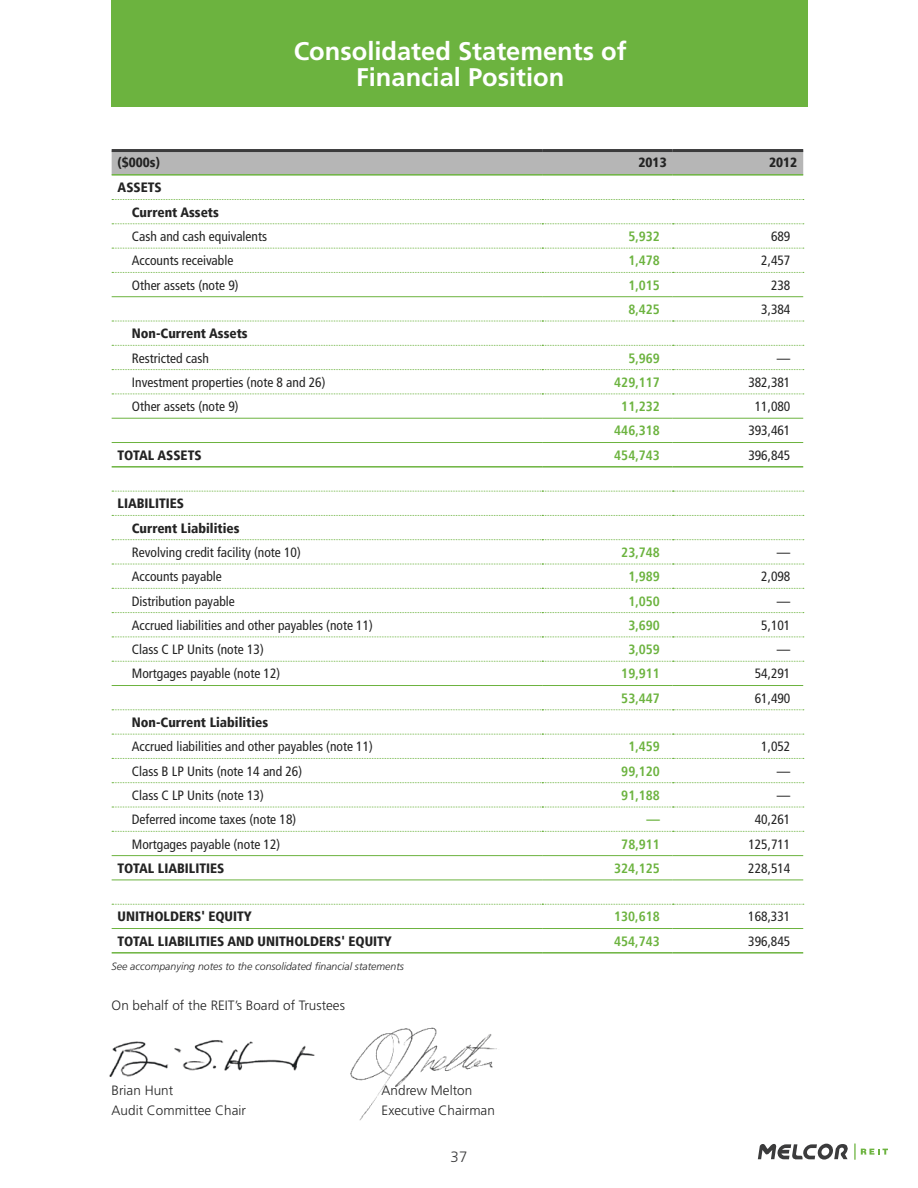
<style>
.page{position:relative;width:918px;height:1188px;background:#fff}
.page>*{position:absolute;margin:0;border:0;box-sizing:border-box;transform-origin:0 0}
.t1{font:700 25.5px/25.5px "Frutiger";color:#fff;text-align:center}
.t2{font:300 15px "Frutiger";color:#3b3b3c}
.t3{font:condensed 13.5px "Frutiger LT";color:#232323}
.t4{font:900 condensed 13.5px/24.3px "Frutiger LT";color:#232323}
.t5{font:700 condensed 13.5px "Frutiger LT";color:#6cb33f}
.t6{font:300 13.5px "Frutiger";color:#232323}
.t7{font:italic 300 10.5px "Frutiger";color:#232323}
</style>
<div class="page">
<div style="left:112px;top:0;width:696px;height:107px;background:#6cb33f"></div>
<svg style="left:758px;top:1143px;width:130px;height:17px"></svg>
<img style="left:109px;top:1040px;width:206px;height:37px">
<img style="left:350px;top:1027px;width:147px;height:93px">
<div style="left:112px;top:152px;width:691px;height:22px;background:#b6b6b6"></div>
<hr style="left:112px;top:149px;width:430px;height:3px;background:#3b3b3c">
<hr style="left:542px;top:149px;width:131px;height:3px;background:#3b3b3c">
<hr style="left:673px;top:149px;width:130px;height:3px;background:#3b3b3c">
<hr style="left:112px;top:174px;width:430px;height:2px;background:#6cb33f">
<hr style="left:542px;top:174px;width:131px;height:2px;background:#6cb33f">
<hr style="left:673px;top:174px;width:130px;height:2px;background:#6cb33f">
<svg style="left:112px;top:199px;width:692px;height:1px"></svg>
<svg style="left:112px;top:223px;width:692px;height:1px"></svg>
<svg style="left:112px;top:248px;width:692px;height:1px"></svg>
<svg style="left:112px;top:272px;width:692px;height:1px"></svg>
<svg style="left:112px;top:321px;width:692px;height:1px"></svg>
<svg style="left:112px;top:345px;width:692px;height:1px"></svg>
<svg style="left:112px;top:369px;width:692px;height:1px"></svg>
<svg style="left:112px;top:394px;width:692px;height:1px"></svg>
<svg style="left:112px;top:491px;width:692px;height:1px"></svg>
<svg style="left:112px;top:515px;width:692px;height:1px"></svg>
<svg style="left:112px;top:539px;width:692px;height:1px"></svg>
<svg style="left:112px;top:564px;width:692px;height:1px"></svg>
<svg style="left:112px;top:588px;width:692px;height:1px"></svg>
<svg style="left:112px;top:612px;width:692px;height:1px"></svg>
<svg style="left:112px;top:637px;width:692px;height:1px"></svg>
<svg style="left:112px;top:661px;width:692px;height:1px"></svg>
<svg style="left:112px;top:709px;width:692px;height:1px"></svg>
<svg style="left:112px;top:734px;width:692px;height:1px"></svg>
<svg style="left:112px;top:758px;width:692px;height:1px"></svg>
<svg style="left:112px;top:782px;width:692px;height:1px"></svg>
<svg style="left:112px;top:807px;width:692px;height:1px"></svg>
<svg style="left:112px;top:831px;width:692px;height:1px"></svg>
<svg style="left:112px;top:904px;width:692px;height:1px"></svg>
<hr style="left:112px;top:296px;width:430px;height:1px;background:#6cb33f">
<hr style="left:542px;top:296px;width:131px;height:1px;background:#6cb33f">
<hr style="left:673px;top:296px;width:130px;height:1px;background:#6cb33f">
<hr style="left:112px;top:418px;width:430px;height:1px;background:#6cb33f">
<hr style="left:542px;top:418px;width:131px;height:1px;background:#6cb33f">
<hr style="left:673px;top:418px;width:130px;height:1px;background:#6cb33f">
<hr style="left:112px;top:442px;width:430px;height:1px;background:#6cb33f">
<hr style="left:542px;top:442px;width:131px;height:1px;background:#6cb33f">
<hr style="left:673px;top:442px;width:130px;height:1px;background:#6cb33f">
<hr style="left:112px;top:466px;width:430px;height:2px;background:#6cb33f">
<hr style="left:542px;top:466px;width:131px;height:2px;background:#6cb33f">
<hr style="left:673px;top:466px;width:130px;height:2px;background:#6cb33f">
<hr style="left:112px;top:685px;width:430px;height:1px;background:#6cb33f">
<hr style="left:542px;top:685px;width:131px;height:1px;background:#6cb33f">
<hr style="left:673px;top:685px;width:130px;height:1px;background:#6cb33f">
<hr style="left:112px;top:855px;width:430px;height:1px;background:#6cb33f">
<hr style="left:542px;top:855px;width:131px;height:1px;background:#6cb33f">
<hr style="left:673px;top:855px;width:130px;height:1px;background:#6cb33f">
<hr style="left:112px;top:880px;width:430px;height:1px;background:#6cb33f">
<hr style="left:542px;top:880px;width:131px;height:1px;background:#6cb33f">
<hr style="left:673px;top:880px;width:130px;height:1px;background:#6cb33f">
<hr style="left:112px;top:952px;width:430px;height:2px;background:#6cb33f">
<hr style="left:542px;top:952px;width:131px;height:2px;background:#6cb33f">
<hr style="left:673px;top:952px;width:130px;height:2px;background:#6cb33f">
<hr style="left:112px;top:928px;width:430px;height:1px;background:#6cb33f">
<hr style="left:542px;top:928px;width:131px;height:1px;background:#6cb33f">
<hr style="left:673px;top:928px;width:130px;height:1px;background:#6cb33f">
<h1 class="t1" style="left:294px;top:38px;width:334px">Consolidated Statements of<br>Financial Position</h1>
<p class="t4" style="left:118px;top:150px;width:44px">($000s)</p>
<p class="t4" style="left:639px;top:150px;width:30px">2013</p>
<p class="t4" style="left:769px;top:150px;width:30px">2012</p>
<p class="t4" style="left:132px;top:176px;width:89px;text-indent:-14px">ASSETS<br>Current Assets</p>
<p class="t3" style="left:132px;top:228px;width:137px">Cash and cash equivalents</p>
<p class="t5" style="left:628px;top:228px;width:33px">5,932</p>
<p class="t3" style="left:771px;top:228px;width:21px">689</p>
<p class="t3" style="left:132px;top:253px;width:103px">Accounts receivable</p>
<p class="t5" style="left:628px;top:253px;width:33px">1,478</p>
<p class="t3" style="left:761px;top:253px;width:31px">2,457</p>
<p class="t3" style="left:132px;top:277px;width:108px">Other assets (note 9)</p>
<p class="t5" style="left:628px;top:277px;width:33px">1,015</p>
<p class="t3" style="left:771px;top:277px;width:21px">238</p>
<p class="t5" style="left:628px;top:301px;width:33px">8,425</p>
<p class="t3" style="left:761px;top:301px;width:31px">3,384</p>
<p class="t4" style="left:132px;top:321px;width:117px">Non-Current Assets</p>
<p class="t3" style="left:132px;top:350px;width:78px">Restricted cash</p>
<p class="t5" style="left:628px;top:350px;width:33px">5,969</p>
<p class="t3" style="left:777px;top:350px;width:15px">—</p>
<p class="t3" style="left:132px;top:374px;width:195px">Investment properties (note 8 and 26)</p>
<p class="t5" style="left:614px;top:374px;width:47px">429,117</p>
<p class="t3" style="left:748px;top:374px;width:44px">382,381</p>
<p class="t3" style="left:132px;top:399px;width:108px">Other assets (note 9)</p>
<p class="t5" style="left:621px;top:398px;width:40px">11,232</p>
<p class="t3" style="left:755px;top:399px;width:37px">11,080</p>
<p class="t5" style="left:614px;top:423px;width:47px">446,318</p>
<p class="t3" style="left:748px;top:423px;width:44px">393,461</p>
<p class="t4" style="left:118px;top:443px;width:86px">TOTAL ASSETS</p>
<p class="t5" style="left:614px;top:447px;width:47px">454,743</p>
<p class="t3" style="left:748px;top:447px;width:44px">396,845</p>
<p class="t4" style="left:132px;top:491px;width:109px;text-indent:-14px">LIABILITIES<br>Current Liabilities</p>
<p class="t3" style="left:132px;top:544px;width:170px">Revolving credit facility (note 10)</p>
<p class="t5" style="left:621px;top:544px;width:40px">23,748</p>
<p class="t3" style="left:777px;top:544px;width:15px">—</p>
<p class="t3" style="left:132px;top:569px;width:91px">Accounts payable</p>
<p class="t5" style="left:628px;top:569px;width:33px">1,989</p>
<p class="t3" style="left:761px;top:569px;width:31px">2,098</p>
<p class="t3" style="left:132px;top:593px;width:104px">Distribution payable</p>
<p class="t5" style="left:628px;top:593px;width:33px">1,050</p>
<p class="t3" style="left:777px;top:593px;width:15px">—</p>
<p class="t3" style="left:132px;top:617px;width:243px">Accrued liabilities and other payables (note 11)</p>
<p class="t5" style="left:628px;top:617px;width:33px">3,690</p>
<p class="t3" style="left:761px;top:617px;width:31px">5,101</p>
<p class="t3" style="left:132px;top:642px;width:133px">Class C LP Units (note 13)</p>
<p class="t5" style="left:628px;top:641px;width:33px">3,059</p>
<p class="t3" style="left:777px;top:642px;width:15px">—</p>
<p class="t3" style="left:132px;top:666px;width:150px">Mortgages payable (note 12)</p>
<p class="t5" style="left:621px;top:666px;width:40px">19,911</p>
<p class="t3" style="left:755px;top:666px;width:37px">54,291</p>
<p class="t5" style="left:621px;top:690px;width:40px">53,447</p>
<p class="t3" style="left:755px;top:690px;width:37px">61,490</p>
<p class="t4" style="left:132px;top:710px;width:138px">Non-Current Liabilities</p>
<p class="t3" style="left:132px;top:739px;width:243px">Accrued liabilities and other payables (note 11)</p>
<p class="t5" style="left:628px;top:739px;width:33px">1,459</p>
<p class="t3" style="left:761px;top:739px;width:31px">1,052</p>
<p class="t3" style="left:132px;top:763px;width:172px">Class B LP Units (note 14 and 26)</p>
<p class="t5" style="left:621px;top:763px;width:40px">99,120</p>
<p class="t3" style="left:777px;top:763px;width:15px">—</p>
<p class="t3" style="left:132px;top:787px;width:133px">Class C LP Units (note 13)</p>
<p class="t5" style="left:621px;top:787px;width:40px">91,188</p>
<p class="t3" style="left:777px;top:787px;width:15px">—</p>
<p class="t3" style="left:132px;top:812px;width:166px">Deferred income taxes (note 18)</p>
<p class="t5" style="left:646px;top:812px;width:15px">—</p>
<p class="t3" style="left:755px;top:812px;width:37px">40,261</p>
<p class="t3" style="left:132px;top:836px;width:150px">Mortgages payable (note 12)</p>
<p class="t5" style="left:621px;top:836px;width:40px">78,911</p>
<p class="t3" style="left:748px;top:836px;width:44px">125,711</p>
<p class="t4" style="left:118px;top:856px;width:108px">TOTAL LIABILITIES</p>
<p class="t5" style="left:614px;top:860px;width:47px">324,125</p>
<p class="t3" style="left:748px;top:860px;width:44px">228,514</p>
<p class="t4" style="left:118px;top:905px;width:136px">UNITHOLDERS' EQUITY</p>
<p class="t5" style="left:614px;top:909px;width:47px">130,618</p>
<p class="t3" style="left:748px;top:909px;width:44px">168,331</p>
<p class="t4" style="left:118px;top:929px;width:276px">TOTAL LIABILITIES AND UNITHOLDERS' EQUITY</p>
<p class="t5" style="left:614px;top:933px;width:47px">454,743</p>
<p class="t3" style="left:748px;top:933px;width:44px">396,845</p>
<p class="t7" style="left:112px;top:960px;width:294px">See accompanying notes to the consolidated financial statements</p>
<p class="t6" style="left:112px;top:998px;width:235px">On behalf of the REIT’s Board of Trustees</p>
<p class="t6" style="left:112px;top:1083px;width:63px">Brian Hunt</p>
<p class="t6" style="left:382px;top:1083px;width:92px">Andrew Melton</p>
<p class="t6" style="left:112px;top:1102px;width:136px">Audit Committee Chair</p>
<p class="t6" style="left:382px;top:1102px;width:115px">Executive Chairman</p>
<p class="t2" style="left:451px;top:1148px;width:18px">37</p>
</div>
